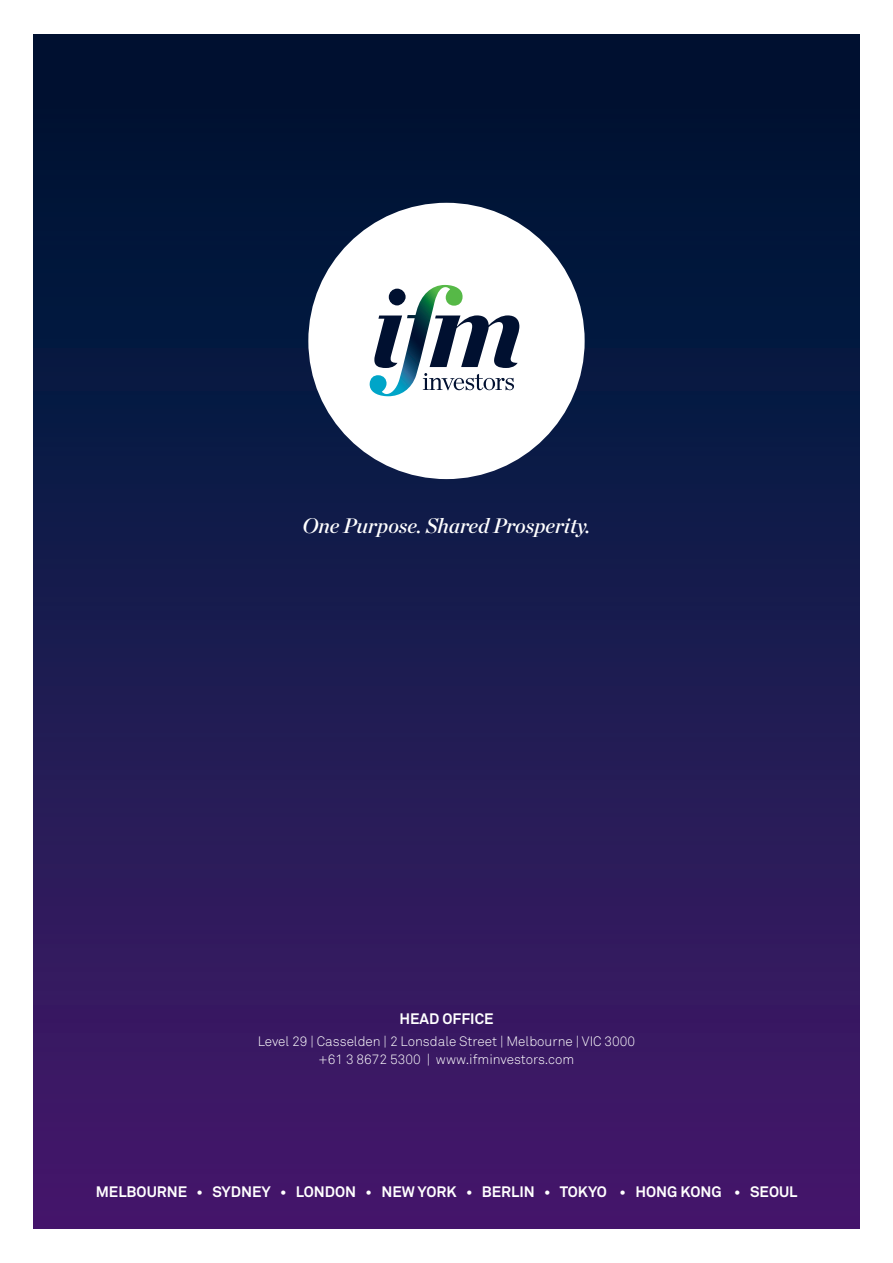
<style>
.page{position:relative;width:893px;height:1263px;background:#fff}
.page>*{position:absolute;margin:0;border:0;box-sizing:border-box;transform-origin:0 0}
.t1{font:italic 21px "Chronicle Display Semi";color:#fff}
.t2{font:700 15px "Akkurat Std";color:#fff}
.t3{font:300 13.5px/18px "Akkurat Std";color:#fff;text-align:center}
</style>
<div class="page">
<div style="left:33px;top:35px;width:826px;height:1193px;background:linear-gradient(to bottom,#00162f,#431b6d)"></div>
<div style="left:308px;top:203px;width:277px;height:276px;background:#fff;border-radius:50%"></div>
<svg style="left:369px;top:285px;width:150px;height:111px"></svg>
<p class="t1" style="left:302px;top:509px;width:290px">One Purpose. Shared Prosperity.</p>
<p class="t2" style="left:399px;top:1009px;width:96px">HEAD OFFICE</p>
<p class="t3" style="left:258px;top:1033px;width:379px">Level 29 | Casselden | 2 Lonsdale Street | Melbourne | VIC 3000 +61 3 8672 5300 | www.ifminvestors.com</p>
<p class="t2" style="left:96px;top:1183px;width:703px">MELBOURNE • SYDNEY • LONDON • NEW YORK • BERLIN • TOKYO • HONG KONG • SEOUL</p>
</div>
